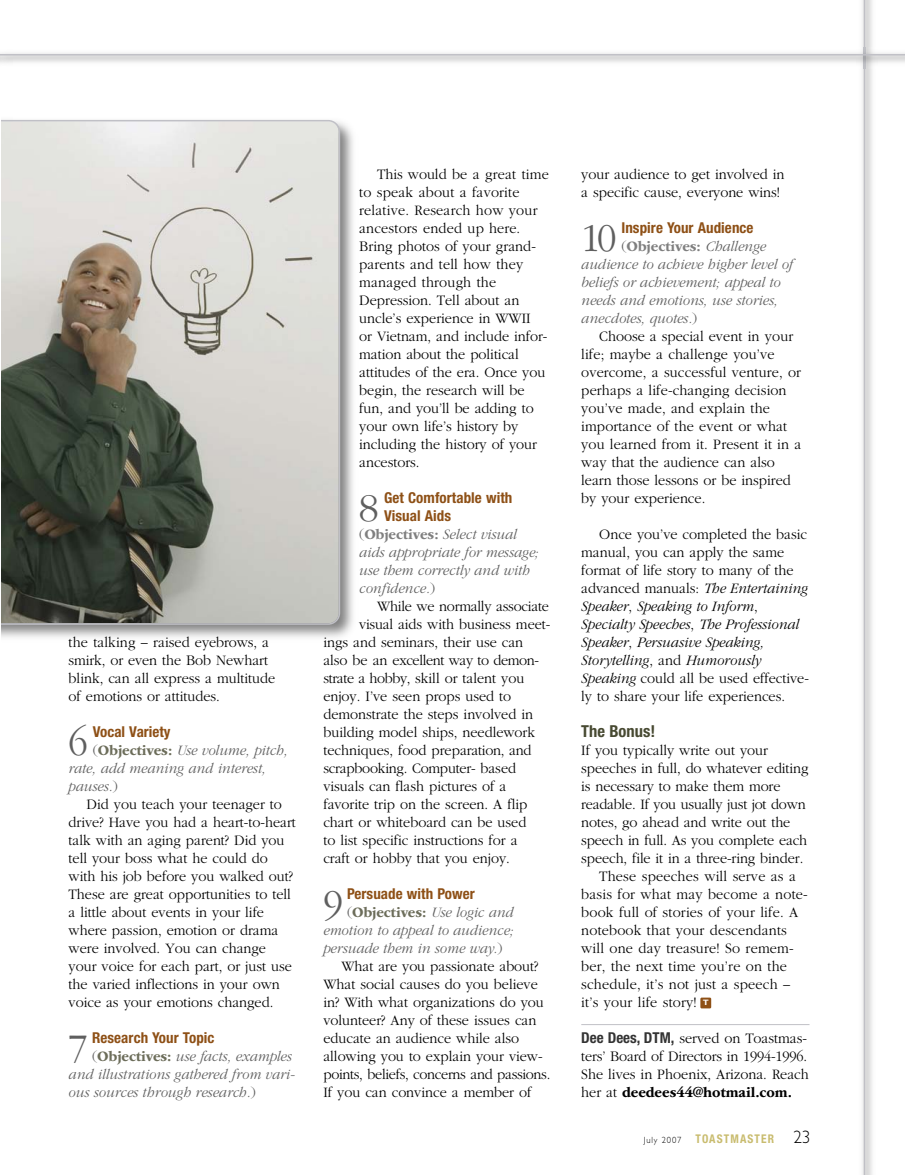
<style>
.page{position:relative;width:905px;height:1175px;background:#fff}
.page>*{position:absolute;margin:0;border:0;box-sizing:border-box;transform-origin:0 0}
.t1{font:300 40.8px "ITC Garamond Std";color:#5f5f5f;scale:.95 1}
.t2{font:300 40.65px "ITC Garamond Std";color:#5f5f5f;scale:.95 1}
.t3{font:700 condensed 16.5px "Helvetica Neue LT Std";color:#474931}
.t4{font:300 15px/18px "ITC Garamond Std";color:#000;scale:.95 1}
.t5{font:italic 300 15px/18px "ITC Garamond Std";color:#5f5f5f;scale:.95 1}
.t6{font:700 condensed 15px/18px "Helvetica Neue LT Std";letter-spacing:.005em;color:#8e5016}
.t7{font:300 15px "ITC Garamond Std";letter-spacing:-.02em;color:#000;scale:.95 1}
.t8{font:300 15px "ITC Garamond Std";letter-spacing:-.025em;color:#000;scale:.95 1}
.t9{font:700 15px "ITC Garamond Std";color:#6c6d5a;scale:.95 1}
.t10{font:700 condensed 12px "Helvetica Neue";letter-spacing:.1em;color:#c9bc6f;scale:.95 1}
.t11{font:700 expanded 7.5px "Helvetica Neue LT Std";color:#fff}
.s1{font-style:normal}
.s2{font-weight:700;font-style:normal;color:#6c6d5a}
.s3{font-weight:700;font-style:normal;color:#7f7f7f}
.s4{font-weight:300;color:#5f5f5f}
.s5{font-weight:300;font-style:italic;color:#5f5f5f}
.s6{font-style:italic}
.s7{font-family:"Helvetica Neue LT Std";font-weight:700;font-stretch:condensed;color:#333}
.s8{font-weight:700}
.s9{font-family:"Gill Sans";font-weight:300;font-stretch:normal;font-size:9px;color:#000}
.s10{font-family:"Gill Sans";font-weight:300;font-stretch:normal;font-size:18px;color:#000}
</style>
<div class="page">
<hr style="left:863px;top:0;width:2px;height:1174px;background:#c0c0c6">
<hr style="left:0;top:54px;width:904px;height:2px;background:#c0c0c6">
<img style="left:1px;top:119px;width:352px;height:519px">
<svg style="left:1px;top:120px;width:339px;height:505px;background:#a7a7a0"></svg>
<div style="left:700px;top:997px;width:11px;height:11px;background:#8e5016"></div>
<hr style="left:581px;top:1024px;width:228px;height:1px;background:#c0c0c6">
<p class="t4" style="left:69px;top:634px;width:219px">the talking – raised eyebrows, a smirk, or even the Bob Newhart blink, can all express a multitude of emotions or attitudes.</p>
<h2 class="t2" style="left:69px;top:727px;width:22px">6</h2>
<p class="t6" style="left:93px;top:724px;width:79px">Vocal Variety</p>
<p class="t5" style="left:69px;top:742px;width:232px;text-indent:24px"><span class="s1">(</span><span class="s2">Objectives:</span> Use volume, pitch, rate, add meaning and interest, pauses.<span class="s1">)</span></p>
<p class="t4" style="left:69px;top:796px;width:241px;text-indent:18px">Did you teach your teenager to drive? Have you had a heart-to-heart talk with an aging parent? Did you tell your boss what he could do with his job before you walked out?<br>These are great opportunities to tell a little about events in your life where passion, emotion or drama were involved. You can change your voice for each part, or just use the varied inflections in your own voice as your emotions changed.</p>
<h2 class="t2" style="left:69px;top:1033px;width:22px">7</h2>
<p class="t6" style="left:92px;top:1030px;width:124px">Research Your Topic</p>
<p class="t5" style="left:69px;top:1048px;width:239px;text-indent:23px"><span class="s1">(</span><span class="s2">Objectives:</span> use facts, examples and illustrations gathered from vari&shy;ous sources through research.<span class="s1">)</span></p>
<p class="t4" style="left:359px;top:166px;width:201px;text-indent:18px">This would be a great time to speak about a favorite relative. Research how your ancestors ended up here.<br>Bring photos of your grand&shy;parents and tell how they managed through the<br>Depression. Tell about an uncle’s experience in WWII<br>or Vietnam, and include infor&shy;mation about the political attitudes of the era. Once you begin, the research will be fun, and you’ll be adding to your own life’s history by including the history of your ancestors.</p>
<h2 class="t2" style="left:359px;top:493px;width:22px">8</h2>
<p class="t6" style="left:384px;top:490px;width:130px">Get Comfortable with<br>Visual Aids</p>
<p class="t5" style="left:359px;top:526px;width:191px"><span class="s1">(</span><span class="s3">Objectives:</span> Select visual aids appropriate for message; use them correctly and with confidence.<span class="s1">)</span></p>
<p class="t4" style="left:377px;top:598px;width:182px">While we normally associate</p>
<p class="t4" style="left:359px;top:616px;width:203px">visual aids with business meet-</p>
<p class="t4" style="left:323px;top:634px;width:212px">ings and seminars, their use can</p>
<p class="t8" style="left:323px;top:654px;width:228px">also be an excellent way to demon-</p>
<p class="t4" style="left:323px;top:670px;width:213px">strate a hobby, skill or talent you</p>
<p class="t4" style="left:323px;top:688px;width:199px">enjoy. I’ve seen props used to</p>
<p class="t4" style="left:323px;top:706px;width:222px">demonstrate the steps involved in</p>
<p class="t4" style="left:323px;top:724px;width:224px">building model ships, needlework</p>
<p class="t4" style="left:323px;top:742px;width:221px">techniques, food preparation, and</p>
<p class="t4" style="left:323px;top:760px;width:204px">scrapbooking. Computer- based</p>
<p class="t4" style="left:323px;top:778px;width:194px">visuals can flash pictures of a</p>
<p class="t4" style="left:323px;top:796px;width:216px">favorite trip on the screen. A flip</p>
<p class="t4" style="left:323px;top:814px;width:215px">chart or whiteboard can be used</p>
<p class="t4" style="left:323px;top:832px;width:206px">to list specific instructions for a</p>
<p class="t4" style="left:323px;top:850px;width:198px">craft or hobby that you enjoy.</p>
<h1 class="t1" style="left:323px;top:889px;width:22px">9</h1>
<p class="t6" style="left:347px;top:886px;width:129px">Persuade with Power</p>
<p class="t9" style="left:347px;top:907px;width:177px"><span class="s4">(</span>Objectives: <span class="s5">Use logic and</span></p>
<p class="t5" style="left:323px;top:922px;width:202px">emotion to appeal to audience;</p>
<p class="t5" style="left:323px;top:940px;width:190px">persuade them in some way.<span class="s1">)</span></p>
<p class="t4" style="left:341px;top:958px;width:209px">What are you passionate about?</p>
<p class="t4" style="left:323px;top:976px;width:227px">What social causes do you believe</p>
<p class="t4" style="left:323px;top:994px;width:233px">in? With what organizations do you</p>
<p class="t4" style="left:323px;top:1012px;width:226px">volunteer? Any of these issues can</p>
<p class="t4" style="left:323px;top:1030px;width:207px">educate an audience while also</p>
<p class="t4" style="left:323px;top:1048px;width:232px">allowing you to explain your view-</p>
<p class="t7" style="left:323px;top:1068px;width:240px">points, beliefs, concerns and passions.</p>
<p class="t4" style="left:323px;top:1084px;width:220px">If you can convince a member of</p>
<p class="t4" style="left:581px;top:166px;width:215px">your audience to get involved in a specific cause, everyone wins!</p>
<h1 class="t1" style="left:581px;top:223px;width:39px">10</h1>
<p class="t6" style="left:621px;top:220px;width:134px">Inspire Your Audience</p>
<p class="t5" style="left:581px;top:238px;width:224px;text-indent:40px"><span class="s1">(</span><span class="s3">Objectives:</span> Challenge audience to achieve higher level of beliefs or achievement; appeal to needs and emotions, use stories, anecdotes, quotes.<span class="s1">)</span></p>
<p class="t4" style="left:581px;top:328px;width:233px;text-indent:18px">Choose a special event in your life; maybe a challenge you’ve overcome, a successful venture, or perhaps a life-changing decision you’ve made, and explain the importance of the event or what you learned from it. Present it in a way that the audience can also learn those lessons or be inspired by your experience.</p>
<p class="t4" style="left:581px;top:526px;width:241px;text-indent:18px">Once you’ve completed the basic manual, you can apply the same format of life story to many of the advanced manuals: <span class="s6">The Entertaining Speaker</span>, <span class="s6">Speaking to Inform</span>, <span class="s6">Specialty Speeches</span>, <span class="s6">The Professional Speaker</span>, <span class="s6">Persuasive Speaking, Storytelling</span>, and <span class="s6">Humorously Speaking</span> could all be used effective&shy;ly to share your life experiences.</p>
<p class="t3" style="left:581px;top:725px;width:75px">The Bonus!</p>
<p class="t4" style="left:581px;top:742px;width:198px">If you typically write out your</p>
<p class="t4" style="left:581px;top:760px;width:241px">speeches in full, do whatever editing</p>
<p class="t4" style="left:581px;top:778px;width:211px">is necessary to make them more</p>
<p class="t4" style="left:581px;top:796px;width:238px">readable. If you usually just jot down</p>
<p class="t4" style="left:581px;top:814px;width:222px">notes, go ahead and write out the</p>
<p class="t4" style="left:581px;top:832px;width:239px">speech in full. As you complete each</p>
<p class="t4" style="left:581px;top:850px;width:235px">speech, file it in a three-ring binder.</p>
<p class="t4" style="left:599px;top:868px;width:208px">These speeches will serve as a</p>
<p class="t4" style="left:581px;top:886px;width:240px">basis for what may become a note-</p>
<p class="t4" style="left:581px;top:904px;width:230px">book full of stories of your life. A</p>
<p class="t4" style="left:581px;top:922px;width:218px">notebook that your descendants</p>
<p class="t4" style="left:581px;top:940px;width:225px">will one day treasure! So remem-</p>
<p class="t4" style="left:581px;top:958px;width:218px">ber, the next time you’re on the</p>
<p class="t4" style="left:581px;top:976px;width:221px">schedule, it’s not just a speech –</p>
<p class="t4" style="left:581px;top:994px;width:123px">it’s your life story!</p>
<p class="t4" style="left:581px;top:1030px;width:241px"><span class="s7">Dee Dees, DTM,</span> served on Toastmas&shy;ters’ Board of Directors in 1994-1996.<br>She lives in Phoenix, Arizona. Reach her at <span class="s8">deedees44@hotmail.com.</span></p>
<p class="t11" style="left:703px;top:1000px;width:7px">T</p>
<p class="t10" style="left:643px;top:1134px;width:177px"><span class="s9">July 2007</span> TOASTMASTER <span class="s10">23</span></p>
</div>
